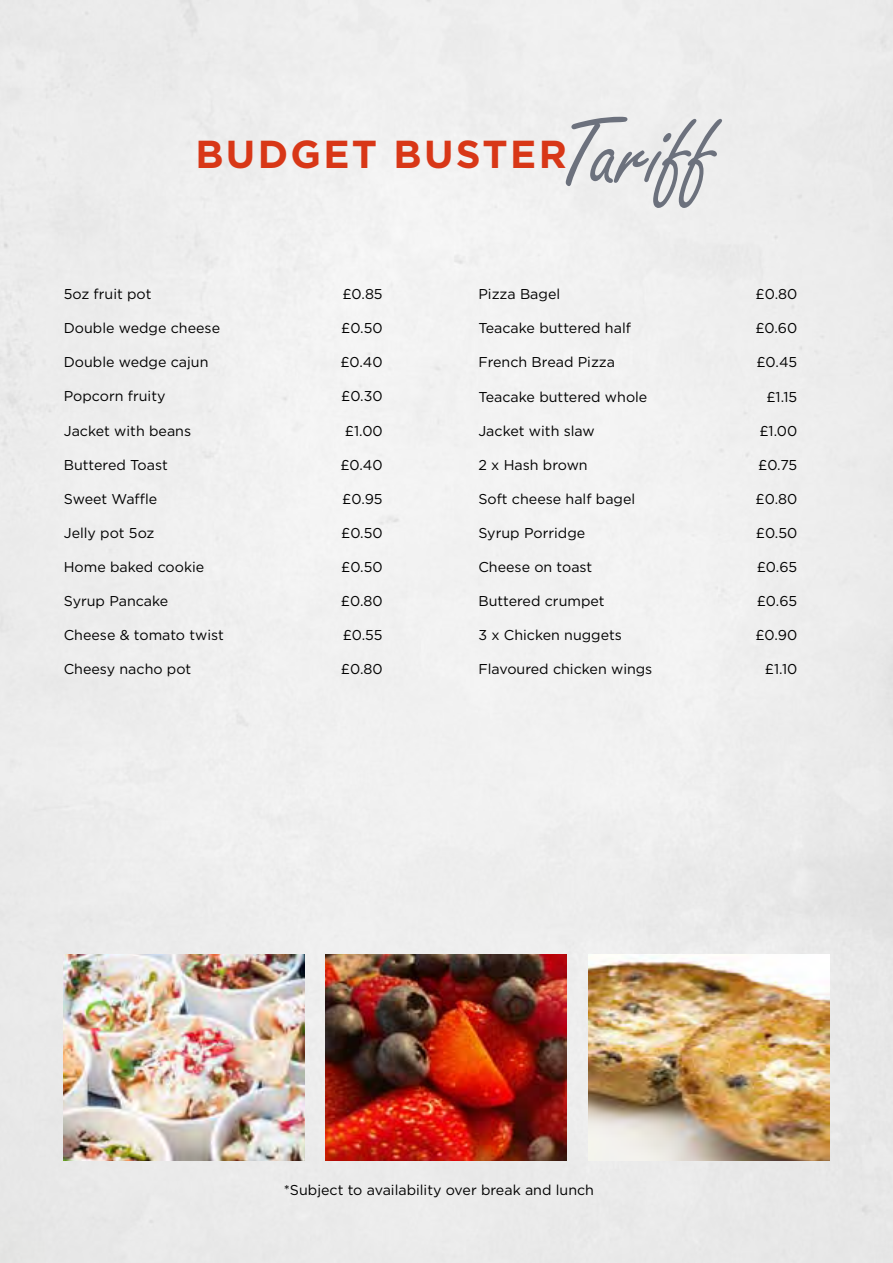
<style>
.page{position:relative;width:893px;height:1263px;background:#eee}
.page>*{position:absolute;margin:0;border:0;box-sizing:border-box;transform-origin:0 0}
.t1{font:100.5px "Freestyle Script";color:#6c717d}
.t2{font:700 39px "Gotham";letter-spacing:.06em;color:#d83717}
.t3{font:14.25px "Gotham";color:#000}
</style>
<div class="page">
<img style="left:64px;top:955px;width:241px;height:206px">
<img style="left:326px;top:955px;width:240px;height:206px">
<img style="left:588px;top:955px;width:241px;height:206px">
<h1 class="t1" style="left:559px;top:99px;width:157px">Tariff</h1>
<h2 class="t2" style="left:195px;top:132px;width:373px">BUDGET BUSTER</h2>
<p class="t3" style="left:64px;top:286px;width:89px">5oz fruit pot</p>
<p class="t3" style="left:342px;top:286px;width:42px">£0.85</p>
<p class="t3" style="left:64px;top:320px;width:158px">Double wedge cheese</p>
<p class="t3" style="left:341px;top:320px;width:43px">£0.50</p>
<p class="t3" style="left:64px;top:354px;width:146px">Double wedge cajun</p>
<p class="t3" style="left:340px;top:354px;width:44px">£0.40</p>
<p class="t3" style="left:64px;top:388px;width:103px">Popcorn fruity</p>
<p class="t3" style="left:341px;top:388px;width:43px">£0.30</p>
<p class="t3" style="left:64px;top:423px;width:129px">Jacket with beans</p>
<p class="t3" style="left:345px;top:423px;width:39px">£1.00</p>
<p class="t3" style="left:64px;top:457px;width:106px">Buttered Toast</p>
<p class="t3" style="left:340px;top:457px;width:44px">£0.40</p>
<p class="t3" style="left:64px;top:491px;width:95px">Sweet Waffle</p>
<p class="t3" style="left:342px;top:491px;width:42px">£0.95</p>
<p class="t3" style="left:64px;top:525px;width:92px">Jelly pot 5oz</p>
<p class="t3" style="left:341px;top:525px;width:43px">£0.50</p>
<p class="t3" style="left:64px;top:559px;width:142px">Home baked cookie</p>
<p class="t3" style="left:341px;top:559px;width:43px">£0.50</p>
<p class="t3" style="left:64px;top:593px;width:106px">Syrup Pancake</p>
<p class="t3" style="left:341px;top:593px;width:43px">£0.80</p>
<p class="t3" style="left:64px;top:627px;width:162px">Cheese &amp; tomato twist</p>
<p class="t3" style="left:343px;top:627px;width:42px">£0.55</p>
<p class="t3" style="left:64px;top:661px;width:129px">Cheesy nacho pot</p>
<p class="t3" style="left:341px;top:661px;width:43px">£0.80</p>
<p class="t3" style="left:478px;top:286px;width:83px">Pizza Bagel</p>
<p class="t3" style="left:756px;top:286px;width:43px">£0.80</p>
<p class="t3" style="left:478px;top:320px;width:154px">Teacake buttered half</p>
<p class="t3" style="left:755px;top:320px;width:43px">£0.60</p>
<p class="t3" style="left:478px;top:354px;width:138px">French Bread Pizza</p>
<p class="t3" style="left:756px;top:354px;width:42px">£0.45</p>
<p class="t3" style="left:478px;top:389px;width:171px">Teacake buttered whole</p>
<p class="t3" style="left:766px;top:389px;width:32px">£1.15</p>
<p class="t3" style="left:478px;top:423px;width:118px">Jacket with slaw</p>
<p class="t3" style="left:759px;top:423px;width:39px">£1.00</p>
<p class="t3" style="left:478px;top:457px;width:111px">2 x Hash brown</p>
<p class="t3" style="left:758px;top:457px;width:41px">£0.75</p>
<p class="t3" style="left:478px;top:491px;width:158px">Soft cheese half bagel</p>
<p class="t3" style="left:756px;top:491px;width:43px">£0.80</p>
<p class="t3" style="left:478px;top:525px;width:108px">Syrup Porridge</p>
<p class="t3" style="left:756px;top:525px;width:43px">£0.50</p>
<p class="t3" style="left:478px;top:559px;width:115px">Cheese on toast</p>
<p class="t3" style="left:757px;top:559px;width:42px">£0.65</p>
<p class="t3" style="left:478px;top:593px;width:128px">Buttered crumpet</p>
<p class="t3" style="left:757px;top:593px;width:42px">£0.65</p>
<p class="t3" style="left:478px;top:627px;width:145px">3 x Chicken nuggets</p>
<p class="t3" style="left:755px;top:627px;width:43px">£0.90</p>
<p class="t3" style="left:478px;top:661px;width:176px">Flavoured chicken wings</p>
<p class="t3" style="left:765px;top:661px;width:34px">£1.10</p>
<p class="t3" style="left:284px;top:1182px;width:312px">*Subject to availability over break and lunch</p>
</div>
